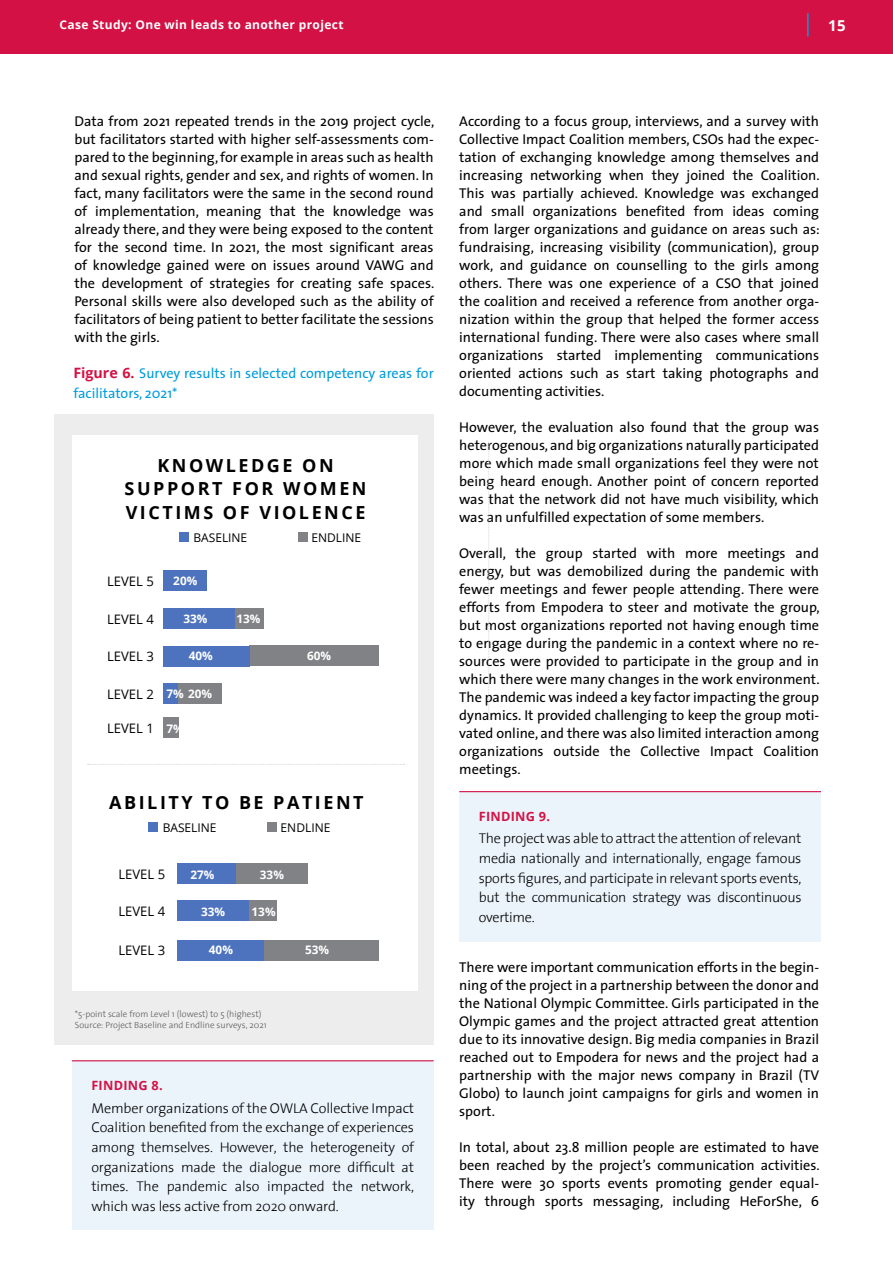
<style>
.page{position:relative;width:893px;height:1263px;background:#fff}
.page>*{position:absolute;margin:0;border:0;box-sizing:border-box;transform-origin:0 0}
.t1{font:700 18px/23.2px "Open Sans";letter-spacing:.14em;color:#000;text-align:center}
.t2{font:700 15px "Open Sans";color:#fff}
.t3{font:14.25px/18px "The Sans";color:#000;text-align:justify}
.t4{font:300 14.25px/19.6px "The Sans";letter-spacing:-.015em;color:#000;text-align:justify}
.t5{font:14.25px/19.6px "The Sans";color:#009ddc}
.t6{font:13.05px "Open Sans";color:#000}
.t7{font:700 12.75px "Open Sans";letter-spacing:.02em;color:#d31245}
.t8{font:700 12px "Open Sans";letter-spacing:.03em;color:#fff}
.t9{font:12px "Open Sans";color:#000}
.t10{font:700 11.85px "Open Sans";color:#fff}
.t11{font:300 9px/11.4px "The Sans";color:#58595b}
.s1{font-family:"Open Sans";font-weight:700;color:#d31245}
</style>
<div class="page">
<div style="left:0;top:0;width:893px;height:54px;background:#d31145"></div>
<hr style="left:807px;top:13px;width:2px;height:24px;background:#009ddc">
<svg style="left:488px;top:443px;width:2px;height:277px"></svg>
<div style="left:72px;top:1061px;width:362px;height:169px;background:#ecf4fb"></div>
<hr style="left:72px;top:1060px;width:362px;height:1px;background:#d31245">
<div style="left:459px;top:791px;width:362px;height:150px;background:#ecf4fb"></div>
<hr style="left:459px;top:791px;width:362px;height:1px;background:#d31245">
<div style="left:54px;top:414px;width:380px;height:630px;background:#ededee"></div>
<div style="left:72px;top:435px;width:345px;height:555px;background:#fff"></div>
<div style="left:235px;top:608px;width:28px;height:21px;background:#808285"></div>
<div style="left:249px;top:646px;width:129px;height:20px;background:#808285"></div>
<div style="left:164px;top:718px;width:15px;height:20px;background:#808285"></div>
<div style="left:164px;top:683px;width:15px;height:21px;background:#4d73be"></div>
<div style="left:164px;top:571px;width:43px;height:20px;background:#4d73be"></div>
<div style="left:179px;top:683px;width:43px;height:21px;background:#808285"></div>
<div style="left:164px;top:608px;width:71px;height:21px;background:#4d73be"></div>
<div style="left:164px;top:646px;width:86px;height:20px;background:#4d73be"></div>
<div style="left:179px;top:532px;width:10px;height:10px;background:#4d73be"></div>
<div style="left:299px;top:532px;width:9px;height:10px;background:#808285"></div>
<div style="left:236px;top:863px;width:71px;height:21px;background:#808285"></div>
<div style="left:249px;top:901px;width:28px;height:20px;background:#808285"></div>
<div style="left:264px;top:940px;width:114px;height:20px;background:#808285"></div>
<div style="left:178px;top:863px;width:58px;height:21px;background:#4d73be"></div>
<div style="left:178px;top:901px;width:71px;height:20px;background:#4d73be"></div>
<div style="left:178px;top:940px;width:86px;height:20px;background:#4d73be"></div>
<div style="left:149px;top:823px;width:9px;height:9px;background:#4d73be"></div>
<div style="left:268px;top:823px;width:9px;height:9px;background:#808285"></div>
<svg style="left:88px;top:764px;width:317px;height:1px"></svg>
<p class="t8" style="left:59px;top:17px;width:286px">Case Study: One win leads to another project</p>
<p class="t2" style="left:828px;top:15px;width:19px">15</p>
<p class="t3" style="left:74px;top:112px;width:361px">Data from 2021 repeated trends in the 2019 project cycle, but facilitators started with higher self-assessments com&shy;pared to the beginning, for example in areas such as health and sexual rights, gender and sex, and rights of women. In fact, many facilitators were the same in the second round of implementation, meaning that the knowledge was already there, and they were being exposed to the content for the second time. In 2021, the most significant areas of knowledge gained were on issues around VAWG and the development of strategies for creating safe spaces.<br>Personal skills were also developed such as the ability of facilitators of being patient to better facilitate the sessions with the girls.</p>
<p class="t5" style="left:73px;top:363px;width:362px"><span class="s1">Figure 6.</span> Survey results in selected competency areas for facilitators, 2021*</p>
<p class="t1" style="left:125px;top:453px;width:243px">KNOWLEDGE ON<br>SUPPORT FOR WOMEN<br>VICTIMS OF VIOLENCE</p>
<p class="t9" style="left:193px;top:529px;width:55px">BASELINE</p>
<p class="t6" style="left:107px;top:572px;width:48px">LEVEL 5</p>
<p class="t6" style="left:107px;top:610px;width:48px">LEVEL 4</p>
<p class="t6" style="left:107px;top:648px;width:48px">LEVEL 3</p>
<p class="t6" style="left:107px;top:685px;width:48px">LEVEL 2</p>
<p class="t6" style="left:107px;top:719px;width:48px">LEVEL 1</p>
<p class="t9" style="left:311px;top:529px;width:51px">ENDLINE</p>
<p class="t10" style="left:173px;top:572px;width:26px">20%</p>
<p class="t10" style="left:183px;top:611px;width:26px">33%</p>
<p class="t10" style="left:237px;top:611px;width:26px">13%</p>
<p class="t10" style="left:189px;top:647px;width:26px">40%</p>
<p class="t10" style="left:307px;top:647px;width:26px">60%</p>
<p class="t10" style="left:167px;top:685px;width:47px">7% 20%</p>
<p class="t10" style="left:167px;top:720px;width:19px">7%</p>
<p class="t1" style="left:109px;top:790px;width:256px">ABILITY TO BE PATIENT</p>
<p class="t9" style="left:163px;top:819px;width:55px">BASELINE</p>
<p class="t6" style="left:118px;top:865px;width:48px">LEVEL 5</p>
<p class="t6" style="left:118px;top:902px;width:48px">LEVEL 4</p>
<p class="t6" style="left:118px;top:942px;width:48px">LEVEL 3</p>
<p class="t9" style="left:281px;top:819px;width:51px">ENDLINE</p>
<p class="t10" style="left:191px;top:866px;width:26px">27%</p>
<p class="t10" style="left:201px;top:903px;width:26px">33%</p>
<p class="t10" style="left:252px;top:903px;width:26px">13%</p>
<p class="t10" style="left:260px;top:866px;width:26px">33%</p>
<p class="t10" style="left:209px;top:942px;width:26px">40%</p>
<p class="t10" style="left:305px;top:942px;width:26px">53%</p>
<p class="t11" style="left:75px;top:1007px;width:193px">*5-point scale from Level 1 (lowest) to 5 (highest)<br>Source: Project Baseline and Endline surveys, 2021</p>
<p class="t7" style="left:91px;top:1076px;width:73px">FINDING 8.</p>
<p class="t4" style="left:91px;top:1097px;width:324px">Member organizations of the OWLA Collective Impact Coalition benefited from the exchange of experiences among themselves. However, the heterogeneity of organizations made the dialogue more difficult at times. The pandemic also impacted the network, which was less active from 2020 onward.</p>
<p class="t3" style="left:459px;top:112px;width:362px">According to a focus group, interviews, and a survey with Collective Impact Coalition members, CSOs had the expec&shy;tation of exchanging knowledge among themselves and increasing networking when they joined the Coalition.<br>This was partially achieved. Knowledge was exchanged and small organizations benefited from ideas coming from larger organizations and guidance on areas such as: fundraising, increasing visibility (communication), group work, and guidance on counselling to the girls among others. There was one experience of a CSO that joined the coalition and received a reference from another orga&shy;nization within the group that helped the former access international funding. There were also cases where small organizations started implementing communications oriented actions such as start taking photographs and documenting activities.</p>
<p class="t3" style="left:459px;top:418px;width:361px">However, the evaluation also found that the group was heterogenous, and big organizations naturally participated more which made small organizations feel they were not being heard enough. Another point of concern reported was that the network did not have much visibility, which was an unfulfilled expectation of some members.</p>
<p class="t3" style="left:459px;top:544px;width:362px">Overall, the group started with more meetings and energy, but was demobilized during the pandemic with fewer meetings and fewer people attending. There were efforts from Empodera to steer and motivate the group, but most organizations reported not having enough time to engage during the pandemic in a context where no re&shy;sources were provided to participate in the group and in which there were many changes in the work environment.<br>The pandemic was indeed a key factor impacting the group dynamics. It provided challenging to keep the group moti&shy;vated online, and there was also limited interaction among organizations outside the Collective Impact Coalition meetings.</p>
<p class="t7" style="left:479px;top:807px;width:73px">FINDING 9.</p>
<p class="t4" style="left:479px;top:828px;width:324px">The project was able to attract the attention of relevant media nationally and internationally, engage famous sports figures, and participate in relevant sports events, but the communication strategy was discontinuous overtime.</p>
<p class="t3" style="left:459px;top:958px;width:361px">There were important communication efforts in the begin&shy;ning of the project in a partnership between the donor and the National Olympic Committee. Girls participated in the Olympic games and the project attracted great attention due to its innovative design. Big media companies in Brazil reached out to Empodera for news and the project had a partnership with the major news company in Brazil (TV Globo) to launch joint campaigns for girls and women in sport.</p>
<p class="t3" style="left:459px;top:1138px;width:362px">In total, about 23.8 million people are estimated to have been reached by the project’s communication activities.<br>There were 30 sports events promoting gender equal&shy;ity through sports messaging, including HeForShe, 6</p>
</div>
